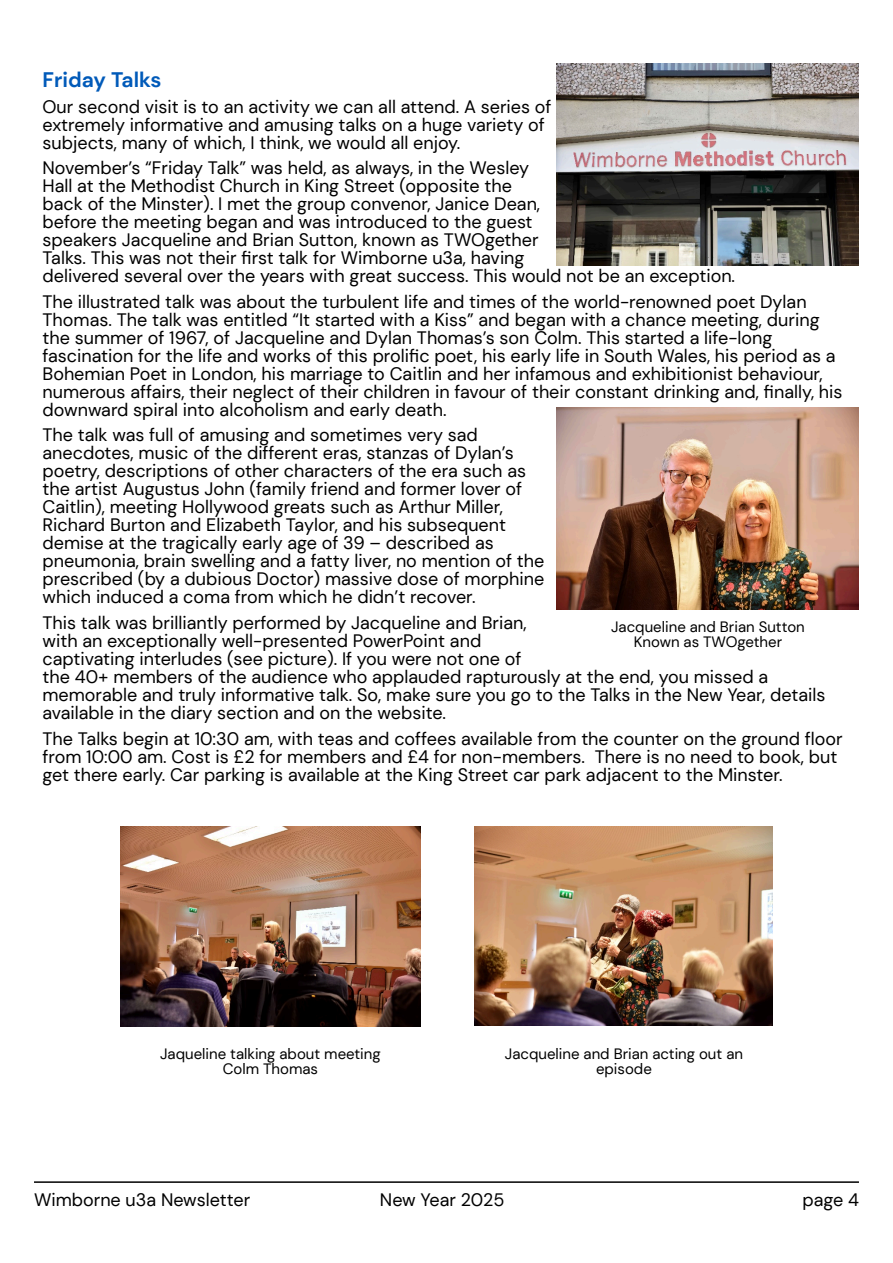
<style>
.page{position:relative;width:893px;height:1263px;background:#fff}
.page>*{position:absolute;margin:0;border:0;box-sizing:border-box;transform-origin:0 0}
.t1{font:700 21px "DM Sans";color:#005ab9}
.t2{font:18px/18px "DM Sans";color:#000}
.t3{font:15px/15px "DM Sans";color:#000;text-align:center}
</style>
<div class="page">
<hr style="left:34px;top:1181px;width:825px;height:2px;background:#000">
<img style="left:557px;top:64px;width:302px;height:202px">
<img style="left:557px;top:408px;width:302px;height:202px">
<img style="left:121px;top:827px;width:299px;height:199px">
<img style="left:474px;top:827px;width:298px;height:199px">
<p class="t1" style="left:43px;top:67px;width:121px">Friday Talks</p>
<p class="t2" style="left:43px;top:98px;width:510px">Our second visit is to an activity we can all attend. A series of extremely informative and amusing talks on a huge variety of subjects, many of which, I think, we would all enjoy.</p>
<p class="t2" style="left:43px;top:159px;width:694px">November’s “Friday Talk” was held, as always, in the Wesley<br>Hall at the Methodist Church in King Street (opposite the<br>back of the Minster). I met the group convenor, Janice Dean,<br>before the meeting began and was introduced to the guest<br>speakers Jacqueline and Brian Sutton, known as TWOgether<br>Talks. This was not their first talk for Wimborne u3a, having<br>delivered several over the years with great success. This would not be an exception.</p>
<p class="t2" style="left:43px;top:293px;width:801px">The illustrated talk was about the turbulent life and times of the world-renowned poet Dylan Thomas. The talk was entitled “It started with a Kiss” and began with a chance meeting, during the summer of 1967, of Jacqueline and Dylan Thomas’s son Colm. This started a life-long fascination for the life and works of this prolific poet, his early life in South Wales, his period as a Bohemian Poet in London, his marriage to Caitlin and her infamous and exhibitionist behaviour, numerous affairs, their neglect of their children in favour of their constant drinking and, finally, his downward spiral into alcoholism and early death.</p>
<p class="t2" style="left:43px;top:426px;width:503px">The talk was full of amusing and sometimes very sad anecdotes, music of the different eras, stanzas of Dylan’s poetry, descriptions of other characters of the era such as the artist Augustus John (family friend and former lover of Caitlin), meeting Hollywood greats such as Arthur Miller, Richard Burton and Elizabeth Taylor, and his subsequent demise at the tragically early age of 39 – described as pneumonia, brain swelling and a fatty liver, no mention of the prescribed (by a dubious Doctor) massive dose of morphine which induced a coma from which he didn’t recover.</p>
<p class="t2" style="left:43px;top:614px;width:784px">This talk was brilliantly performed by Jacqueline and Brian,<br>with an exceptionally well-presented PowerPoint and<br>captivating interludes (see picture). If you were not one of<br>the 40+ members of the audience who applauded rapturously at the end, you missed a memorable and truly informative talk. So, make sure you go to the Talks in the New Year, details available in the diary section and on the website.</p>
<p class="t2" style="left:43px;top:729px;width:802px">The Talks begin at 10:30 am, with teas and coffees available from the counter on the ground floor from 10:00 am. Cost is £2 for members and £4 for non-members. There is no need to book, but get there early. Car parking is available at the King Street car park adjacent to the Minster.</p>
<p class="t3" style="left:611px;top:619px;width:195px">Jacqueline and Brian Sutton<br>Known as TWOgether</p>
<p class="t3" style="left:160px;top:1046px;width:222px">Jaqueline talking about meeting<br>Colm Thomas</p>
<p class="t3" style="left:505px;top:1046px;width:240px">Jacqueline and Brian acting out an episode</p>
<p class="t2" style="left:34px;top:1190px;width:218px">Wimborne u3a Newsletter</p>
<p class="t2" style="left:380px;top:1190px;width:126px">New Year 2025</p>
<p class="t2" style="left:802px;top:1190px;width:58px">page 4</p>
</div>
